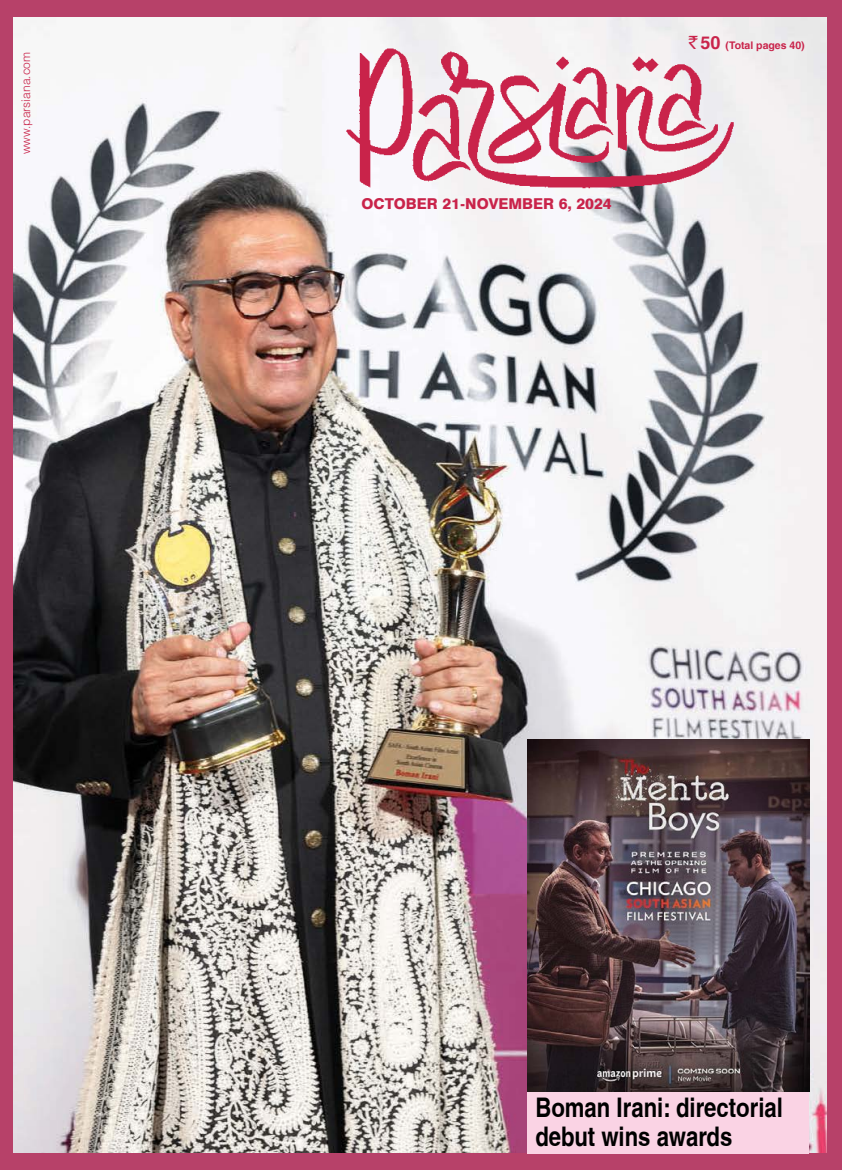
<style>
.page{position:relative;width:842px;height:1170px;background:#fff}
.page>*{position:absolute;margin:0;border:0;box-sizing:border-box;transform-origin:0 0}
.t1{font:700 condensed 27px/28.5px "Helvetica";color:#000}
.t2{font:800 15px "Swiss 721 BT";color:#c9234a}
.t3{font:300 12px "Helvetica";color:#c9234a}
.t4{font:700 10.5px "Switzerland";color:#c9234a}
.s1{font-family:"Rupee Foradian";font-weight:400;font-size:18px}
.s2{font-size:18px}
</style>
<div class="page">
<div style="left:0;top:0;width:842px;height:1169px;background:#b74169"></div>
<img style="left:14px;top:17px;width:812px;height:1135px">
<img style="left:342px;top:40px;width:398px;height:162px">
<img style="left:527px;top:739px;width:282px;height:352px">
<div style="left:527px;top:1091px;width:282px;height:62px;background:#fad3e4"></div>
<p class="t3" style="left:18px;top:154px;width:104px;rotate:-90deg">www.parsiana.com</p>
<p class="t2" style="left:361px;top:195px;width:252px">OCTOBER 21-NOVEMBER 6, 2024</p>
<p class="t4" style="left:689px;top:39px;width:118px"><span class="s1">`</span> <span class="s2">50</span> (Total pages 40)</p>
<p class="t1" style="left:535px;top:1092px;width:249px">Boman Irani: directorial debut wins awards</p>
</div>
